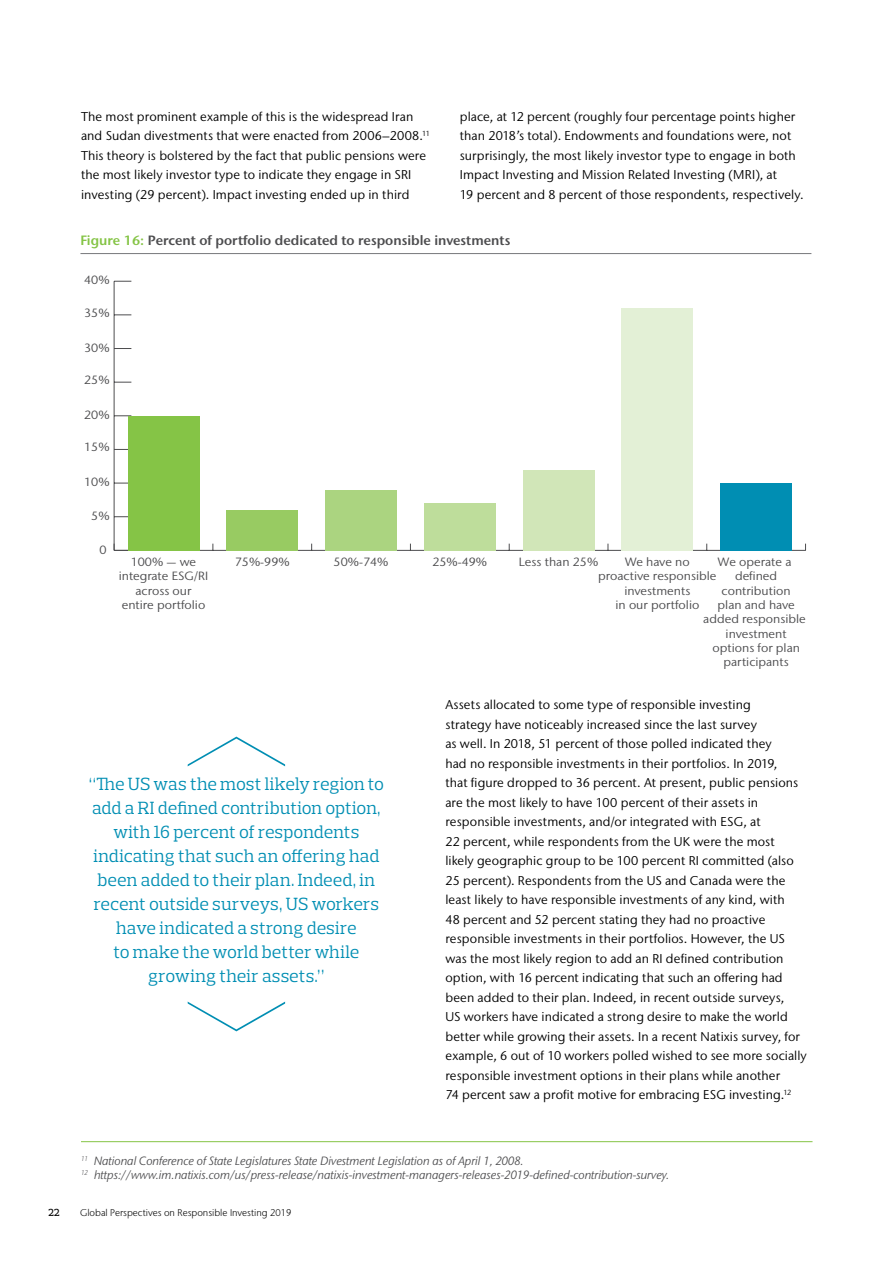
<style>
.page{position:relative;width:893px;height:1263px;background:#fff}
.page>*{position:absolute;margin:0;border:0;box-sizing:border-box;transform-origin:0 0}
.t1{font:18px/24px "Prelo Slab";color:#008eb3;text-align:center}
.t2{font:600 13.5px "Stone Sans IIITC Pro";color:#4d4d4f}
.t3{font:12.75px/19.5px "Stone Sans IIITC Pro";letter-spacing:.01em;color:#000}
.t4{font:12px/14.4px "Stone Sans IIITC Pro";color:#4d4d4f;text-align:center;scale:1.05 1}
.t5{font:italic 12px/14.2px "Stone Sans IIITC Pro";color:#4d4d4f}
.t6{font:500 10.5px "Prelo Slab";color:#000}
.t7{font:300 9.75px "Stone Sans IIITC Pro";color:#000}
.s1{color:#85c446}
</style>
<div class="page">
<hr style="left:80px;top:253px;width:731px;height:1px;background:#77787b">
<hr style="left:81px;top:1141px;width:731px;height:1px;background:#85c446">
<hr style="left:114px;top:550px;width:691px;height:1px;background:#4d4d4f">
<hr style="left:114px;top:281px;width:1px;height:269px;background:#4d4d4f">
<svg style="left:114px;top:544px;width:17px;height:7px"></svg>
<svg style="left:115px;top:516px;width:13px;height:1px"></svg>
<svg style="left:115px;top:483px;width:13px;height:1px"></svg>
<svg style="left:115px;top:449px;width:13px;height:1px"></svg>
<svg style="left:115px;top:415px;width:16px;height:1px"></svg>
<svg style="left:115px;top:382px;width:16px;height:1px"></svg>
<svg style="left:115px;top:348px;width:16px;height:1px"></svg>
<svg style="left:115px;top:314px;width:16px;height:1px"></svg>
<svg style="left:115px;top:281px;width:16px;height:1px"></svg>
<div style="left:128px;top:416px;width:71px;height:134px;background:#85c446"></div>
<div style="left:227px;top:510px;width:71px;height:40px;background:#98cb62"></div>
<div style="left:325px;top:490px;width:72px;height:60px;background:#abd480"></div>
<div style="left:424px;top:503px;width:71px;height:47px;background:#bedd9b"></div>
<div style="left:523px;top:470px;width:71px;height:80px;background:#d1e6b8"></div>
<div style="left:622px;top:308px;width:71px;height:242px;background:#e3f0d6"></div>
<div style="left:721px;top:483px;width:71px;height:67px;background:#008eb3"></div>
<svg style="left:188px;top:737px;width:97px;height:29px"></svg>
<svg style="left:188px;top:1001px;width:97px;height:30px"></svg>
<p class="t3" style="left:81px;top:107px;width:350px">The most prominent example of this is the widespread Iran and Sudan divestments that were enacted from 2006–2008.<sup>11<br></sup>This theory is bolstered by the fact that public pensions were the most likely investor type to indicate they engage in SRI investing (29 percent). Impact investing ended up in third</p>
<p class="t3" style="left:460px;top:107px;width:343px">place, at 12 percent (roughly four percentage points higher than 2018’s total). Endowments and foundations were, not surprisingly, the most likely investor type to engage in both Impact Investing and Mission Related Investing (MRI), at<br>19 percent and 8 percent of those respondents, respectively.</p>
<p class="t2" style="left:80px;top:231px;width:431px"><span class="s1">Figure 16:</span> Percent of portfolio dedicated to responsible investments</p>
<p class="t4" style="left:84px;top:273px;width:26px">40%</p>
<p class="t4" style="left:84px;top:305px;width:26px">35%</p>
<p class="t4" style="left:84px;top:340px;width:26px">30%</p>
<p class="t4" style="left:84px;top:373px;width:26px">25%</p>
<p class="t4" style="left:84px;top:407px;width:26px">20%</p>
<p class="t4" style="left:84px;top:440px;width:26px">15%</p>
<p class="t4" style="left:84px;top:475px;width:26px">10%</p>
<p class="t4" style="left:91px;top:509px;width:19px">5%</p>
<p class="t4" style="left:99px;top:542px;width:8px">0</p>
<p class="t4" style="left:131px;top:554px;width:64px">100% — we</p>
<p class="t4" style="left:235px;top:554px;width:54px">75%-99%</p>
<p class="t4" style="left:334px;top:554px;width:54px">50%-74%</p>
<p class="t4" style="left:432px;top:554px;width:54px">25%-49%</p>
<p class="t4" style="left:519px;top:554px;width:77px">Less than 25%</p>
<p class="t4" style="left:119px;top:569px;width:87px">integrate ESG/RI across our entire portfolio</p>
<p class="t4" style="left:598px;top:554px;width:114px">We have no proactive responsible investments<br>in our portfolio</p>
<p class="t4" style="left:703px;top:554px;width:99px">We operate a defined contribution<br>plan and have added responsible investment options for plan participants</p>
<p class="t1" style="left:89px;top:772px;width:297px">“The US was the most likely region to add a RI defined contribution option, with 16 percent of respondents indicating that such an offering had been added to their plan. Indeed, in recent outside surveys, US workers have indicated a strong desire<br>to make the world better while growing their assets.”</p>
<p class="t3" style="left:445px;top:695px;width:363px">Assets allocated to some type of responsible investing<br>strategy have noticeably increased since the last survey<br>as well. In 2018, 51 percent of those polled indicated they<br>had no responsible investments in their portfolios. In 2019,<br>that figure dropped to 36 percent. At present, public pensions are the most likely to have 100 percent of their assets in responsible investments, and/or integrated with ESG, at<br>22 percent, while respondents from the UK were the most<br>likely geographic group to be 100 percent RI committed (also 25 percent). Respondents from the US and Canada were the least likely to have responsible investments of any kind, with<br>48 percent and 52 percent stating they had no proactive responsible investments in their portfolios. However, the US was the most likely region to add an RI defined contribution option, with 16 percent indicating that such an offering had been added to their plan. Indeed, in recent outside surveys,<br>US workers have indicated a strong desire to make the world better while growing their assets. In a recent Natixis survey, for example, 6 out of 10 workers polled wished to see more socially responsible investment options in their plans while another<br>74 percent saw a profit motive for embracing ESG investing.<sup>12</sup></p>
<p class="t5" style="left:81px;top:1154px;width:590px"><sup>11</sup> National Conference of State Legislatures State Divestment Legislation as of April 1, 2008.<br><sup>12</sup> https://www.im.natixis.com/us/press-release/natixis-investment-managers-releases-2019-defined-contribution-survey.</p>
<p class="t6" style="left:49px;top:1206px;width:13px">22</p>
<p class="t7" style="left:80px;top:1207px;width:213px">Global Perspectives on Responsible Investing 2019</p>
</div>
